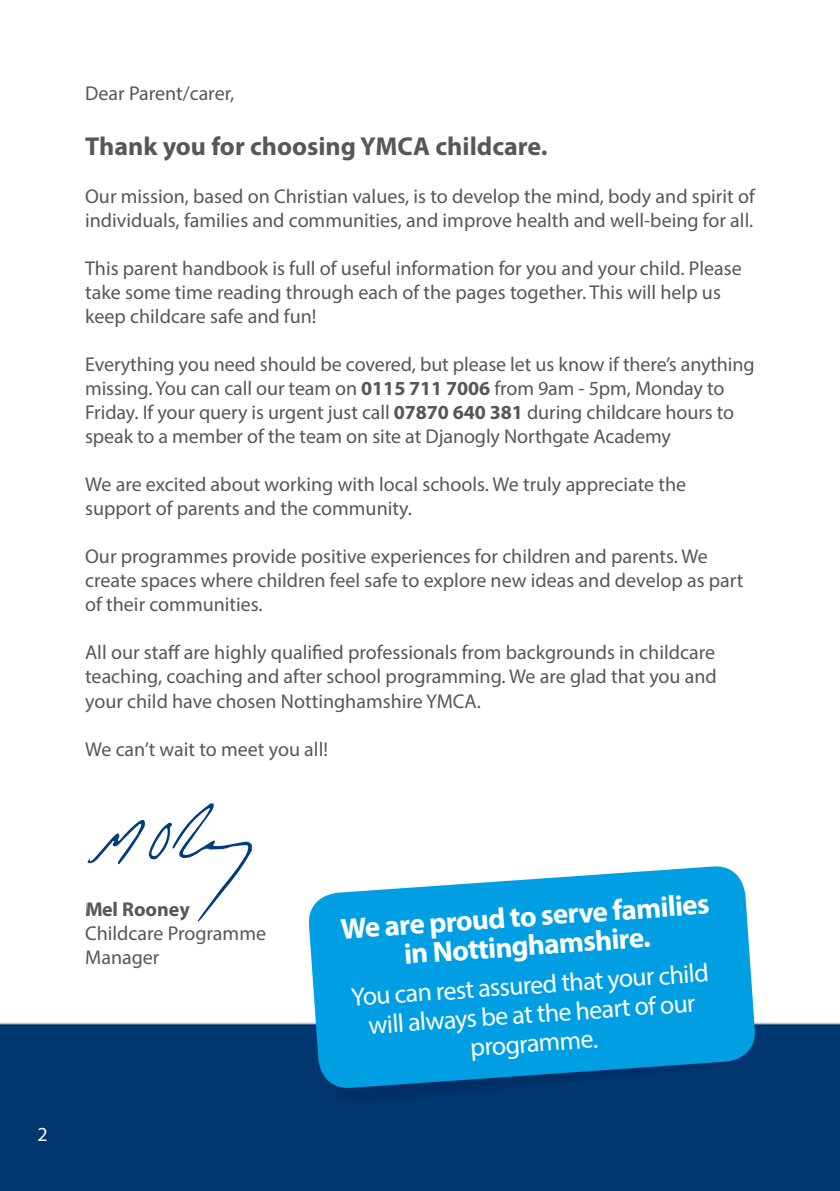
<style>
.page{position:relative;width:840px;height:1191px;background:#fff}
.page>*{position:absolute;margin:0;border:0;box-sizing:border-box;transform-origin:0 0}
.t1{font:700 29.2px/29.2px "Myriad Pro";color:#fff;text-align:center}
.t2{font:700 26px "Myriad Pro";color:#575756}
.t3{font:25.8px/29.2px "Myriad Pro";color:#fff;text-align:center}
.t4{font:20px/24px "Myriad Pro";color:#575756}
.t5{font:700 20px "Myriad Pro";color:#575756}
.t6{font:20px "Myriad Pro";color:#fff}
.s1{font-weight:700}
</style>
<div class="page">
<img style="left:0;top:921px;width:839px;height:270px">
<svg style="left:87px;top:803px;width:165px;height:118px"></svg>
<svg style="left:311px;top:1090px;width:443px;height:18px;background:#00356e"></svg>
<svg style="left:307px;top:866px;width:449px;height:224px;background:#149edc"></svg>
<p class="t4" style="left:85px;top:81px;width:151px">Dear Parent/carer,</p>
<h2 class="t2" style="left:85px;top:132px;width:464px">Thank you for choosing YMCA childcare.</h2>
<p class="t4" style="left:85px;top:184px;width:671px">Our mission, based on Christian values, is to develop the mind, body and spirit of individuals, families and communities, and improve health and well-being for all.</p>
<p class="t4" style="left:85px;top:256px;width:657px">This parent handbook is full of useful information for you and your child. Please take some time reading through each of the pages together. This will help us keep childcare safe and fun!</p>
<p class="t4" style="left:85px;top:352px;width:670px">Everything you need should be covered, but please let us know if there’s anything missing. You can call our team on <span class="s1">0115 711 7006</span> from 9am - 5pm, Monday to Friday. If your query is urgent just call <span class="s1">07870 640 381</span> during childcare hours to speak to a member of the team on site at Djanogly Northgate Academy</p>
<p class="t4" style="left:85px;top:472px;width:602px">We are excited about working with local schools. We truly appreciate the support of parents and the community.</p>
<p class="t4" style="left:85px;top:544px;width:659px">Our programmes provide positive experiences for children and parents. We create spaces where children feel safe to explore new ideas and develop as part of their communities.</p>
<p class="t4" style="left:85px;top:640px;width:633px;text-align:justify">All our staff are highly qualified professionals from backgrounds in childcare teaching, coaching and after school programming. We are glad that you and your child have chosen Nottinghamshire YMCA.</p>
<p class="t4" style="left:85px;top:736px;width:244px">We can’t wait to meet you all!</p>
<p class="t5" style="left:85px;top:897px;width:106px">Mel Rooney</p>
<p class="t4" style="left:85px;top:920px;width:182px">Childcare Programme<br>Manager</p>
<p class="t6" style="left:37px;top:1122px;width:12px">2</p>
<h1 class="t1" style="left:340px;top:915px;width:371px;rotate:-4deg">We are proud to serve families in Nottinghamshire.</h1>
<p class="t3" style="left:350px;top:982px;width:359px;rotate:-4deg">You can rest assured that your child will always be at the heart of our programme.</p>
</div>
